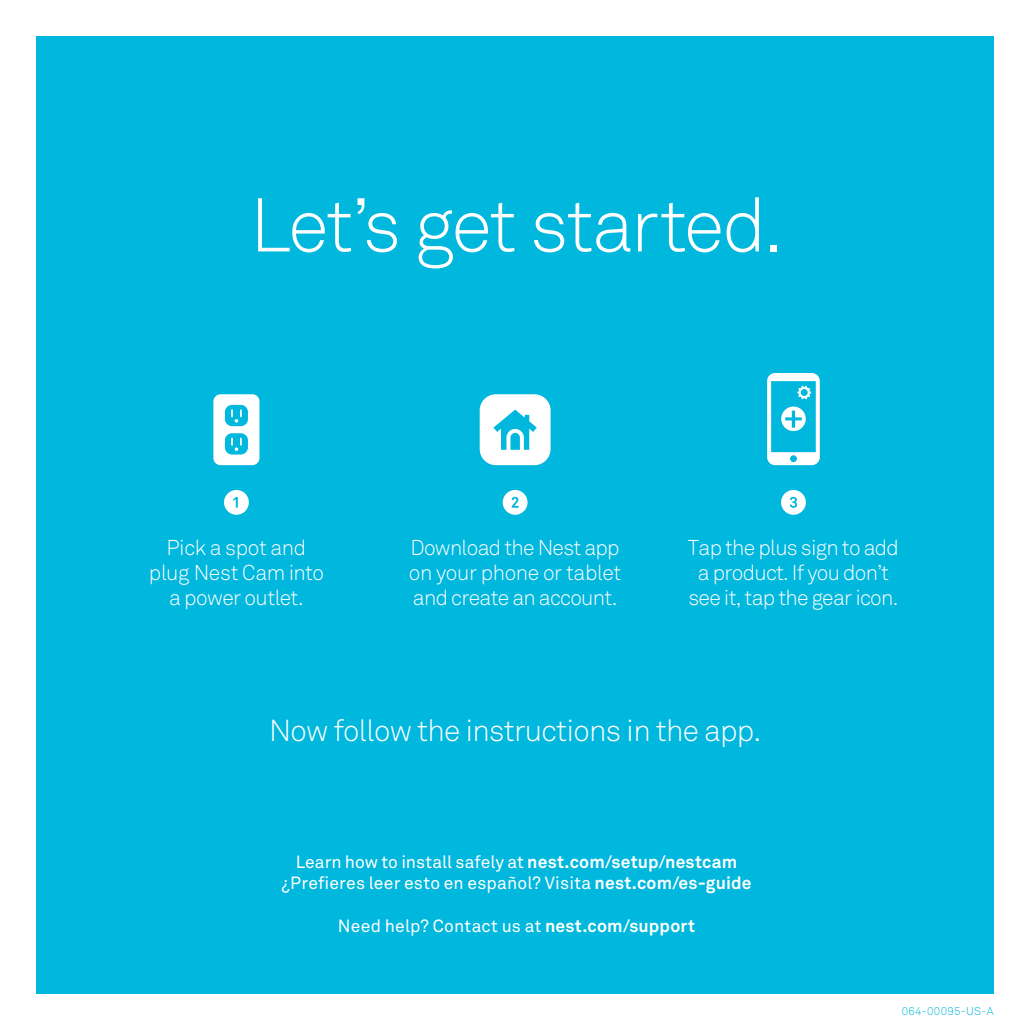
<style>
.page{position:relative;width:1028px;height:1028px;background:#fff}
.page>*{position:absolute;margin:0;border:0;box-sizing:border-box;transform-origin:0 0}
.t1{font:300 75px "Akkurat Pro";letter-spacing:-.035em;color:#fff}
.t2{font:300 30px "Akkurat Pro";letter-spacing:-.025em;color:#fff}
.t3{font:300 21.25px/25px "Akkurat Pro";letter-spacing:-.035em;color:#fff;text-align:center}
.t4{font:17.5px/21.2px "Akkurat Pro";letter-spacing:.005em;color:#fff;text-align:center}
.t5{font:300 11.25px "Akkurat Pro";letter-spacing:.03em;color:#00b7dd}
.s1{font-weight:700}
</style>
<div class="page">
<div style="left:37px;top:36px;width:956px;height:957px;background:#00b7dd"></div>
<svg style="left:224px;top:490px;width:25px;height:25px"></svg>
<svg style="left:503px;top:490px;width:24px;height:25px"></svg>
<svg style="left:781px;top:490px;width:25px;height:25px"></svg>
<svg style="left:479px;top:394px;width:71px;height:71px"></svg>
<svg style="left:213px;top:394px;width:46px;height:71px"></svg>
<svg style="left:767px;top:373px;width:52px;height:92px"></svg>
<h1 class="t1" style="left:250px;top:181px;width:534px">Let’s get started.</h1>
<p class="t3" style="left:149px;top:535px;width:176px">Pick a spot and plug Nest Cam into a power outlet.</p>
<p class="t3" style="left:409px;top:535px;width:214px;text-align:justify">Download the Nest app on your phone or tablet and create an account.</p>
<p class="t3" style="left:688px;top:535px;width:213px">Tap the plus sign to add a product. If you don’t see it, tap the gear icon.</p>
<h2 class="t2" style="left:269px;top:713px;width:494px">Now follow the instructions in the app.</h2>
<p class="t4" style="left:281px;top:851px;width:471px">Learn how to install safely at <span class="s1">nest.com/setup/nestcam </span>¿Prefieres leer esto en español? Visita <span class="s1">nest.com/es-guide</span></p>
<p class="t4" style="left:338px;top:915px;width:358px">Need help? Contact us at <span class="s1">nest.com/support</span></p>
<p class="t5" style="left:901px;top:1004px;width:93px">064-00095-US-A</p>
</div>
